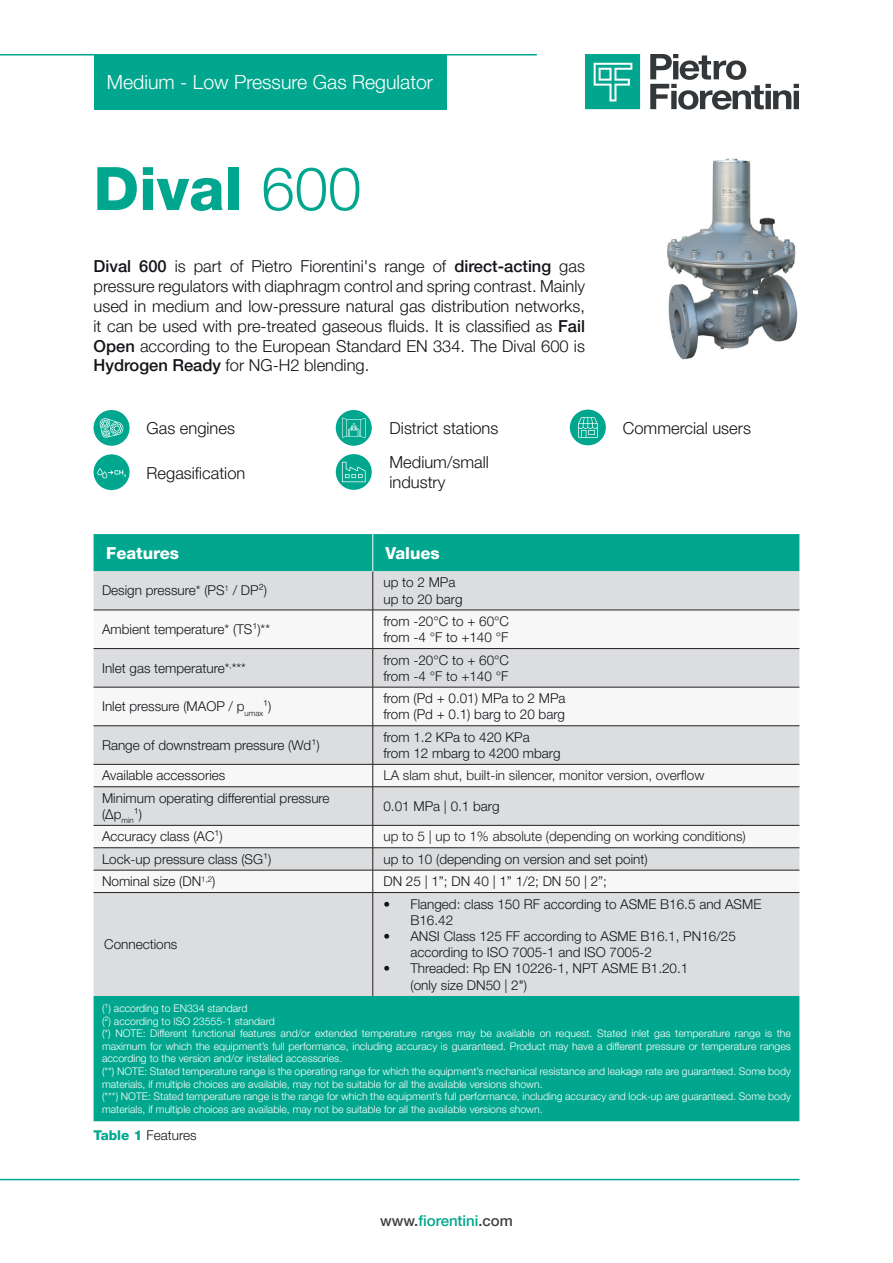
<style>
.page{position:relative;width:893px;height:1263px;background:#fff}
.page>*{position:absolute;margin:0;border:0;box-sizing:border-box;transform-origin:0 0}
.Titolo_Capitolo{font:800 60px "Helvetica Neue LT Pro";color:#00a78e}
.t1{font:300 19.5px "Helvetica Neue LT Pro";color:#fff}
.Testo{font:300 16.5px/19.8px "Helvetica Neue LT Pro";color:#121418;text-align:justify}
.titoli_tabella_bianco{font:800 16.5px "Helvetica Neue LT Pro";color:#fff}
.titoletto_technische{font:500 15px "Helvetica Neue LT Pro";color:#00a78e}
.testo_tabella{font:300 13.5px/16.2px "Helvetica Neue LT Pro";color:#121418}
.testo_tabella-2{font:300 13.5px "Helvetica Neue LT Pro";color:#231f20}
.testo_tabella-3{font:300 10.5px/12.6px "Helvetica Neue LT Pro";color:#fff}
.s1{font-weight:300}
.s2{font-weight:500}
.s3{font-weight:800;color:#00a78e}
.s4{color:#414243}
</style>
<div class="page">
<hr style="left:0;top:54px;width:537px;height:2px;background:#00a78e">
<hr style="left:0;top:1179px;width:799px;height:1px;background:#00a78e">
<svg style="left:650px;top:54px;width:149px;height:56px"></svg>
<svg style="left:585px;top:54px;width:55px;height:55px;background:#25b39e"></svg>
<div style="left:94px;top:55px;width:352px;height:55px;background:#00a78e"></div>
<div style="left:94px;top:410px;width:36px;height:36px;background:#00a78e;border-radius:50%"></div>
<svg style="left:100px;top:418px;width:24px;height:20px"></svg>
<div style="left:94px;top:454px;width:36px;height:36px;background:#00a78e;border-radius:50%"></div>
<svg style="left:97px;top:460px;width:29px;height:24px"></svg>
<div style="left:336px;top:410px;width:36px;height:36px;background:#00a78e;border-radius:50%"></div>
<svg style="left:342px;top:417px;width:24px;height:21px"></svg>
<svg style="left:336px;top:454px;width:36px;height:36px"></svg>
<svg style="left:342px;top:462px;width:24px;height:20px"></svg>
<div style="left:570px;top:410px;width:36px;height:35px;background:#00a78e;border-radius:50%"></div>
<svg style="left:578px;top:417px;width:20px;height:21px"></svg>
<img style="left:667px;top:158px;width:131px;height:202px">
<div style="left:94px;top:534px;width:705px;height:587px;background:#00a78e"></div>
<div style="left:94px;top:571px;width:705px;height:425px;background:#dcdddf"></div>
<svg style="left:94px;top:611px;width:705px;height:281px"></svg>
<hr style="left:373px;top:571px;width:1px;height:39px;background:#231f20">
<hr style="left:94px;top:610px;width:279px;height:1px;background:#231f20">
<hr style="left:373px;top:610px;width:1px;height:38px;background:#231f20">
<hr style="left:94px;top:648px;width:279px;height:1px;background:#231f20">
<hr style="left:373px;top:649px;width:1px;height:38px;background:#231f20">
<hr style="left:94px;top:687px;width:279px;height:1px;background:#231f20">
<hr style="left:373px;top:687px;width:1px;height:38px;background:#231f20">
<hr style="left:94px;top:725px;width:279px;height:1px;background:#231f20">
<hr style="left:373px;top:726px;width:1px;height:38px;background:#231f20">
<hr style="left:94px;top:764px;width:279px;height:1px;background:#231f20">
<svg style="left:373px;top:765px;width:1px;height:21px"></svg>
<hr style="left:94px;top:786px;width:279px;height:1px;background:#231f20">
<hr style="left:373px;top:787px;width:1px;height:38px;background:#231f20">
<hr style="left:94px;top:825px;width:279px;height:1px;background:#231f20">
<hr style="left:94px;top:847px;width:279px;height:1px;background:#231f20">
<hr style="left:94px;top:870px;width:279px;height:1px;background:#231f20">
<svg style="left:373px;top:826px;width:1px;height:66px"></svg>
<hr style="left:94px;top:892px;width:279px;height:1px;background:#231f20">
<hr style="left:373px;top:893px;width:1px;height:103px;background:#231f20">
<hr style="left:372px;top:534px;width:1px;height:37px;background:#fff">
<hr style="left:373px;top:610px;width:426px;height:1px;background:#231f20">
<hr style="left:373px;top:648px;width:426px;height:1px;background:#231f20">
<hr style="left:373px;top:687px;width:426px;height:1px;background:#231f20">
<hr style="left:373px;top:725px;width:426px;height:1px;background:#231f20">
<hr style="left:373px;top:764px;width:426px;height:1px;background:#231f20">
<hr style="left:373px;top:786px;width:426px;height:1px;background:#231f20">
<hr style="left:373px;top:825px;width:426px;height:1px;background:#231f20">
<hr style="left:373px;top:847px;width:426px;height:1px;background:#231f20">
<hr style="left:373px;top:870px;width:426px;height:1px;background:#231f20">
<hr style="left:373px;top:892px;width:426px;height:1px;background:#231f20">
<h2 class="t1" style="left:107px;top:70px;width:328px">Medium - Low Pressure Gas Regulator</h2>
<p class="Titolo_Capitolo" style="left:94px;top:153px;width:269px">Dival <span class="s1">600</span></p>
<p class="Testo" style="left:94px;top:256px;width:493px"><span class="s2">Dival 600</span> is part of Pietro Fiorentini's range of <span class="s2">direct-acting</span> gas pressure regulators with diaphragm control and spring contrast. Mainly used in medium and low-pressure natural gas distribution networks, it can be used with pre-treated gaseous fluids. It is classified as <span class="s2">Fail Open</span> according to the European Standard EN 334. The Dival 600 is <span class="s2">Hydrogen Ready</span> for NG-H2 blending.</p>
<p class="Testo" style="left:147px;top:418px;width:90px">Gas engines</p>
<p class="Testo" style="left:147px;top:462px;width:100px">Regasification</p>
<p class="Testo" style="left:390px;top:418px;width:110px">District stations</p>
<p class="Testo" style="left:623px;top:418px;width:130px">Commercial users</p>
<p class="Testo" style="left:390px;top:452px;width:101px">Medium/small industry</p>
<p class="titoli_tabella_bianco" style="left:106px;top:543px;width:74px">Features</p>
<p class="titoli_tabella_bianco" style="left:386px;top:543px;width:56px">Values</p>
<p class="testo_tabella" style="left:102px;top:582px;width:166px">Design pressure* (PS<sup>1</sup> / DP²)</p>
<p class="testo_tabella" style="left:383px;top:574px;width:74px">up to 2 MPa</p>
<p class="testo_tabella" style="left:383px;top:590px;width:81px">up to 20 barg</p>
<p class="testo_tabella" style="left:102px;top:621px;width:170px">Ambient temperature* (TS¹)**</p>
<p class="testo_tabella" style="left:102px;top:659px;width:145px">Inlet gas temperature*<sup>,</sup>***</p>
<p class="testo_tabella" style="left:102px;top:698px;width:171px">Inlet pressure (MAOP / p<sub>umax</sub>¹)</p>
<p class="testo_tabella" style="left:102px;top:737px;width:219px">Range of downstream pressure (Wd¹)</p>
<p class="testo_tabella" style="left:383px;top:613px;width:127px">from -20°C to + 60°C</p>
<p class="testo_tabella" style="left:383px;top:629px;width:126px">from -4 °F to +140 °F</p>
<p class="testo_tabella" style="left:383px;top:651px;width:127px">from -20°C to + 60°C</p>
<p class="testo_tabella" style="left:383px;top:668px;width:126px">from -4 °F to +140 °F</p>
<p class="testo_tabella" style="left:383px;top:690px;width:184px">from (Pd + 0.01) MPa to 2 MPa</p>
<p class="testo_tabella" style="left:383px;top:706px;width:183px">from (Pd + 0.1) barg to 20 barg</p>
<p class="testo_tabella" style="left:383px;top:729px;width:148px">from 1.2 KPa to 420 KPa</p>
<p class="testo_tabella" style="left:383px;top:745px;width:179px">from 12 mbarg to 4200 mbarg</p>
<p class="testo_tabella" style="left:102px;top:767px;width:125px">Available accessories</p>
<p class="testo_tabella-2" style="left:383px;top:767px;width:323px">LA slam shut, built-in silencer, monitor version, overflow</p>
<p class="testo_tabella" style="left:102px;top:789px;width:229px">Minimum operating differential pressure (Δp<sub>min</sub>¹)</p>
<p class="testo_tabella" style="left:383px;top:798px;width:118px">0.01 MPa | 0.1 barg</p>
<p class="testo_tabella" style="left:102px;top:828px;width:122px">Accuracy class (AC¹)</p>
<p class="testo_tabella-2" style="left:383px;top:828px;width:364px">up to 5 | up to 1% absolute (depending on working conditions)</p>
<p class="testo_tabella" style="left:102px;top:850px;width:171px">Lock-up pressure class (SG¹)</p>
<p class="testo_tabella" style="left:383px;top:850px;width:266px">up to 10 (depending on version and set point)</p>
<p class="testo_tabella" style="left:102px;top:873px;width:115px">Nominal size (DN<sup>1,2</sup>)</p>
<p class="testo_tabella" style="left:383px;top:873px;width:225px">DN 25 | 1”; DN 40 | 1” 1/2; DN 50 | 2”;</p>
<p class="testo_tabella" style="left:104px;top:936px;width:75px">Connections</p>
<p class="testo_tabella" style="left:410px;top:895px;width:352px;text-indent:-27px">• Flanged: class 150 RF according to ASME B16.5 and ASME<br>B16.42</p>
<p class="testo_tabella" style="left:410px;top:928px;width:327px;text-indent:-27px">• ANSI Class 125 FF according to ASME B16.1, PN16/25 according to ISO 7005-1 and ISO 7005-2</p>
<p class="testo_tabella" style="left:410px;top:960px;width:279px;text-indent:-27px">• Threaded: Rp EN 10226-1, NPT ASME B1.20.1 (only size DN50 | 2")</p>
<p class="testo_tabella-3" style="left:102px;top:1002px;width:147px">(¹) according to EN334 standard</p>
<p class="testo_tabella-3" style="left:102px;top:1014px;width:174px">(²) according to ISO 23555-1 standard</p>
<p class="testo_tabella-3" style="left:102px;top:1027px;width:690px;text-align:justify">(*) NOTE: Different functional features and/or extended temperature ranges may be available on request. Stated inlet gas temperature range is the maximum for which the equipment’s full performance, including accuracy is guaranteed. Product may have a different pressure or temperature ranges according to the version and/or installed accessories.</p>
<p class="testo_tabella-3" style="left:102px;top:1065px;width:690px">(**) NOTE: Stated temperature range is the operating range for which the equipment’s mechanical resistance and leakage rate are guaranteed. Some body materials, if multiple choices are available, may not be suitable for all the available versions shown.</p>
<p class="testo_tabella-3" style="left:102px;top:1090px;width:690px">(***) NOTE: Stated temperature range is the range for which the equipment’s full performance, including accuracy and lock-up are guaranteed. Some body materials, if multiple choices are available, may not be suitable for all the available versions shown.</p>
<p class="testo_tabella" style="left:94px;top:1127px;width:105px"><span class="s3">Table 1</span> Features</p>
<p class="titoletto_technische" style="left:380px;top:1211px;width:134px"><span class="s4">www.</span>fiorentini<span class="s4">.com</span></p>
</div>
